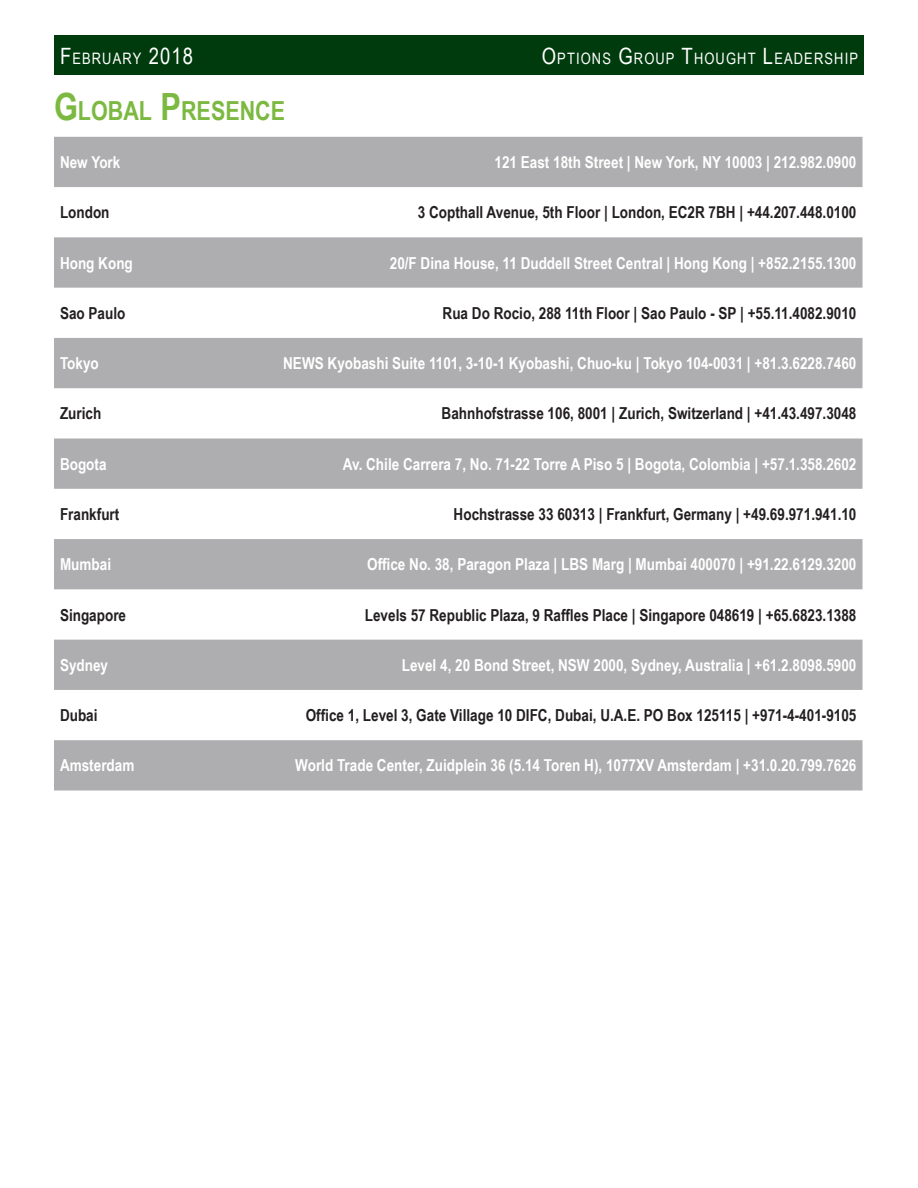
<style>
.page{position:relative;width:918px;height:1188px;background:#fff}
.page>*{position:absolute;margin:0;border:0;box-sizing:border-box;transform-origin:0 0}
.Page_Titles{font:700 26.25px "Arial Narrow";color:#7cb941}
.Story_H1{font:700 16.5px "Arial Narrow";color:#fff}
.Story_H1-2{font:700 16.5px "Arial Narrow";color:#231f20}
.t1{font:15.75px "Arial Narrow";letter-spacing:.07em;color:#fff}
.s1{font-size:22.5px}
.s2{font-size:37.5px}
</style>
<div class="page">
<div style="left:54px;top:36px;width:405px;height:39px;background:#003b0d"></div>
<div style="left:459px;top:36px;width:405px;height:39px;background:#003b0d"></div>
<svg style="left:54px;top:137px;width:808px;height:653px;fill:#aeadaf"></svg>
<p class="t1" style="left:60px;top:47px;width:135px"><span class="s1">F</span>EBRUARY <span class="s1">2018</span></p>
<p class="t1" style="left:542px;top:47px;width:318px"><span class="s1">O</span>PTIONS <span class="s1">G</span>ROUP <span class="s1">T</span>HOUGHT <span class="s1">L</span>EADERSHIP</p>
<p class="Page_Titles" style="left:54px;top:91px;width:233px"><span class="s2">G</span>LOBAL <span class="s2">P</span>RESENCE</p>
<p class="Story_H1" style="left:60px;top:150px;width:62px">New York</p>
<p class="Story_H1" style="left:495px;top:150px;width:363px">121 East 18th Street | New York, NY 10003 | 212.982.0900</p>
<p class="Story_H1-2" style="left:60px;top:200px;width:51px">London</p>
<p class="Story_H1-2" style="left:418px;top:200px;width:440px">3 Copthall Avenue, 5th Floor | London, EC2R 7BH | +44.207.448.0100</p>
<p class="Story_H1" style="left:60px;top:250px;width:74px">Hong Kong</p>
<p class="Story_H1" style="left:390px;top:250px;width:468px">20/F Dina House, 11 Duddell Street Central | Hong Kong | +852.2155.1300</p>
<p class="Story_H1-2" style="left:60px;top:301px;width:67px">Sao Paulo</p>
<p class="Story_H1-2" style="left:443px;top:301px;width:415px">Rua Do Rocio, 288 11th Floor | Sao Paulo - SP | +55.11.4082.9010</p>
<p class="Story_H1" style="left:60px;top:351px;width:40px">Tokyo</p>
<p class="Story_H1" style="left:283px;top:351px;width:575px">NEWS Kyobashi Suite 1101, 3-10-1 Kyobashi, Chuo-ku | Tokyo 104-0031 | +81.3.6228.7460</p>
<p class="Story_H1-2" style="left:60px;top:401px;width:43px">Zurich</p>
<p class="Story_H1-2" style="left:442px;top:401px;width:416px">Bahnhofstrasse 106, 8001 | Zurich, Switzerland | +41.43.497.3048</p>
<p class="Story_H1" style="left:60px;top:451px;width:48px">Bogota</p>
<p class="Story_H1" style="left:343px;top:451px;width:515px">Av. Chile Carrera 7, No. 71-22 Torre A Piso 5 | Bogota, Colombia | +57.1.358.2602</p>
<p class="Story_H1-2" style="left:60px;top:502px;width:61px">Frankfurt</p>
<p class="Story_H1-2" style="left:454px;top:502px;width:404px">Hochstrasse 33 60313 | Frankfurt, Germany | +49.69.971.941.10</p>
<p class="Story_H1" style="left:60px;top:552px;width:53px">Mumbai</p>
<p class="Story_H1" style="left:367px;top:552px;width:491px">Office No. 38, Paragon Plaza | LBS Marg | Mumbai 400070 | +91.22.6129.3200</p>
<p class="Story_H1-2" style="left:60px;top:602px;width:68px">Singapore</p>
<p class="Story_H1-2" style="left:365px;top:602px;width:493px">Levels 57 Republic Plaza, 9 Raffles Place | Singapore 048619 | +65.6823.1388</p>
<p class="Story_H1" style="left:60px;top:652px;width:50px">Sydney</p>
<p class="Story_H1" style="left:402px;top:652px;width:456px">Level 4, 20 Bond Street, NSW 2000, Sydney, Australia | +61.2.8098.5900</p>
<p class="Story_H1-2" style="left:60px;top:703px;width:39px">Dubai</p>
<p class="Story_H1-2" style="left:306px;top:703px;width:552px">Office 1, Level 3, Gate Village 10 DIFC, Dubai, U.A.E. PO Box 125115 | +971-4-401-9105</p>
<p class="Story_H1" style="left:60px;top:753px;width:76px">Amsterdam</p>
<p class="Story_H1" style="left:295px;top:753px;width:563px">World Trade Center, Zuidplein 36 (5.14 Toren H), 1077XV Amsterdam | +31.0.20.799.7626</p>
</div>
